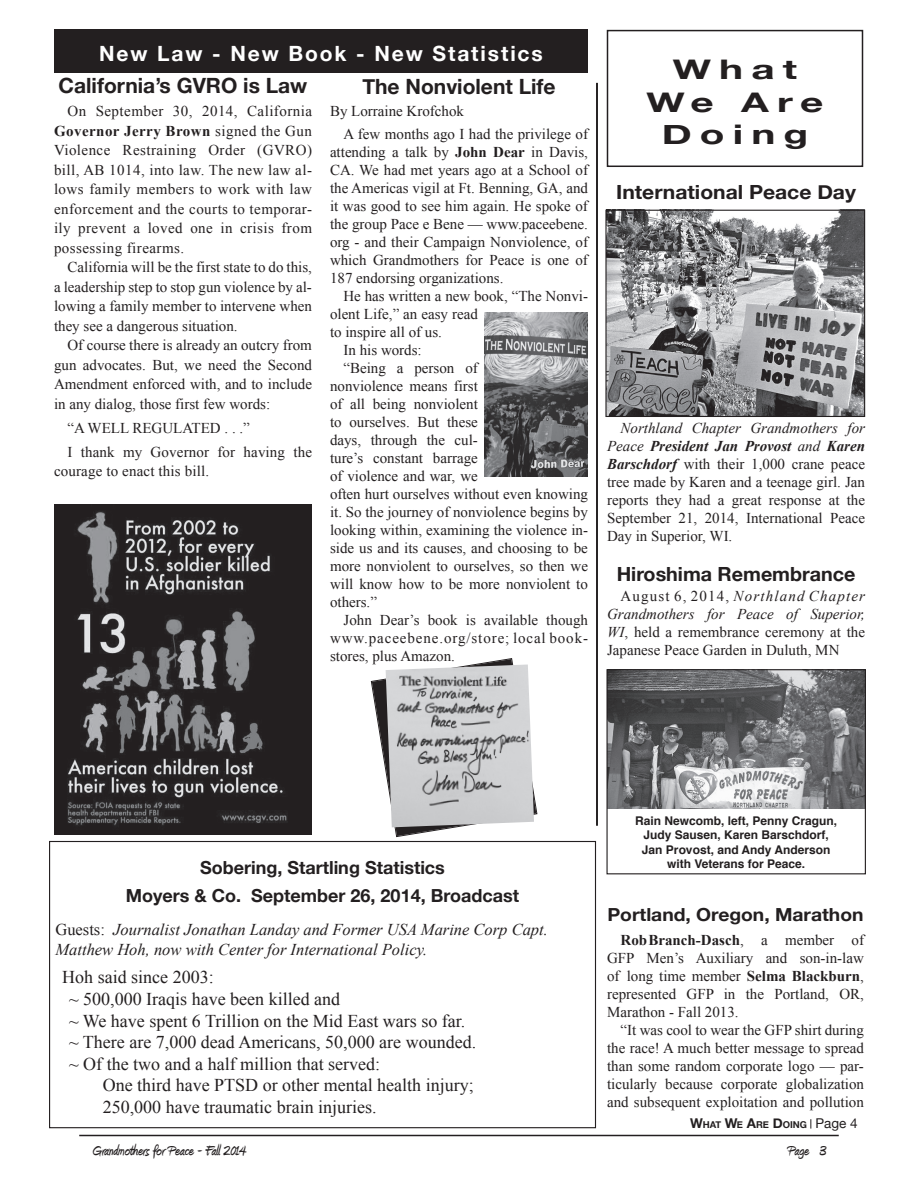
<style>
.page{position:relative;width:918px;height:1188px;background:#fff}
.page>*{position:absolute;margin:0;border:0;box-sizing:border-box;transform-origin:0 0}
.t1{font:700 27px/32.4px "Helvetica Neue";letter-spacing:.2em;color:#231f20;text-align:center;scale:1.5 1}
.t2{font:700 21px "Helvetica Neue";color:#231f20}
.t3{font:700 21px "Helvetica Neue";letter-spacing:.09em;color:#fff}
.t4{font:700 19.5px "Helvetica Neue";color:#231f20;scale:1.08 1}
.t5{font:700 19.5px "Helvetica Neue";color:#231f20}
.t6{font:18px/21.6px "Times New Roman";color:#231f20}
.t7{font:700 18px/28.3px "Helvetica Neue";color:#231f20;text-align:center}
.t8{font:700 18px "Amienne";color:#231f20}
.t9{font:700 18px "Helvetica Neue";color:#231f20;scale:1.07 1}
.t10{font:italic 16.5px/19.8px "Times New Roman";color:#231f20}
.t11{font:15px/18px "Times New Roman";color:#231f20;text-align:justify}
.t12{font:15px "Times New Roman";letter-spacing:.06em;color:#231f20}
.t13{font:700 12px/14.4px "Helvetica";color:#231f20;text-align:center}
.t14{font:700 9.45px "Helvetica Neue";color:#231f20}
.s1{font-weight:700}
.s2{font-style:italic}
.s3{font-weight:700;font-style:italic}
.s4{font-style:normal}
.s5{font-size:13.5px}
.s6{font-weight:400;font-size:13.5px}
</style>
<div class="page">
<hr style="left:79px;top:1135px;width:760px;height:1px;background:#231f20">
<img style="left:54px;top:504px;width:258px;height:330px">
<svg style="left:371px;top:658px;width:166px;height:179px"></svg>
<div style="left:373px;top:660px;width:163px;height:175px;border:1px solid #231f20;border-radius:24px"></div>
<img style="left:386px;top:665px;width:148px;height:162px">
<img style="left:485px;top:313px;width:103px;height:163px">
<div style="left:49px;top:841px;width:547px;height:287px;border:1px solid #231f20"></div>
<div style="left:607px;top:30px;width:256px;height:137px;border:2px solid #231f20"></div>
<img style="left:608px;top:671px;width:256px;height:138px">
<div style="left:606px;top:669px;width:260px;height:205px;border:1px solid #231f20"></div>
<div style="left:54px;top:29px;width:534px;height:43px;background:#231f20"></div>
<hr style="left:597px;top:83px;width:1px;height:743px;background:#231f20">
<hr style="left:596px;top:83px;width:1px;height:743px;background:#231f20">
<img style="left:607px;top:212px;width:256px;height:203px">
<div style="left:605px;top:210px;width:260px;height:207px;border:1px solid #231f20"></div>
<h2 class="t3" style="left:99px;top:37px;width:445px">New Law - New Book - New Statistics</h2>
<h2 class="t2" style="left:59px;top:69px;width:250px">California’s GVRO is Law</h2>
<h2 class="t2" style="left:362px;top:70px;width:195px">The Nonviolent Life</h2>
<p class="t11" style="left:344px;top:100px;width:246px;line-height:22.4px;text-indent:-14px">By Lorraine Krofchok<br>A few months ago I had the privilege of</p>
<p class="t11" style="left:330px;top:143px;width:260px">attending a talk by <span class="s1">John Dear</span> in Davis, CA. We had met years ago at a School of the Americas vigil at Ft. Benning, GA, and it was good to see him again. He spoke of the group Pace e Bene — www.paceebene. org - and their Campaign Nonviolence, of which Grandmothers for Peace is one of 187 endorsing organizations.</p>
<p class="t11" style="left:344px;top:287px;width:246px">He has written a new book, “The Nonvi-</p>
<p class="t11" style="left:330px;top:305px;width:149px">olent Life,” an easy read</p>
<p class="t11" style="left:330px;top:323px;width:114px">to inspire all of us.</p>
<p class="t11" style="left:344px;top:341px;width:80px">In his words:</p>
<p class="t11" style="left:344px;top:359px;width:136px">“Being a person of</p>
<p class="t11" style="left:330px;top:377px;width:149px">nonviolence means first</p>
<p class="t11" style="left:330px;top:395px;width:149px">of all being nonviolent</p>
<p class="t11" style="left:330px;top:413px;width:149px">to ourselves. But these</p>
<p class="t11" style="left:330px;top:431px;width:149px">days, through the cul-</p>
<p class="t11" style="left:330px;top:449px;width:149px">ture’s constant barrage</p>
<p class="t11" style="left:330px;top:467px;width:149px">of violence and war, we</p>
<p class="t11" style="left:330px;top:485px;width:260px">often hurt ourselves without even knowing</p>
<p class="t11" style="left:330px;top:503px;width:259px">it. So the journey of nonviolence begins by</p>
<p class="t11" style="left:330px;top:521px;width:259px">looking within, examining the violence in-</p>
<p class="t11" style="left:330px;top:539px;width:259px">side us and its causes, and choosing to be</p>
<p class="t11" style="left:330px;top:557px;width:259px">more nonviolent to ourselves, so then we</p>
<p class="t11" style="left:330px;top:575px;width:259px">will know how to be more nonviolent to</p>
<p class="t11" style="left:330px;top:593px;width:49px">others.”</p>
<p class="t11" style="left:344px;top:611px;width:246px">John Dear’s book is available though</p>
<p class="t12" style="left:330px;top:628px;width:260px">www.paceebene.org/store; local book-</p>
<p class="t11" style="left:330px;top:647px;width:126px">stores, plus Amazon.</p>
<p class="t11" style="left:54px;top:101px;width:260px;line-height:19.5px;text-indent:14px">On September 30, 2014, California <span class="s1">Governor Jerry Brown</span> signed the Gun Violence Restraining Order (GVRO) bill, AB 1014, into law. The new law al&shy;lows family members to work with law enforcement and the courts to temporar&shy;ily prevent a loved one in crisis from possessing firearms.</p>
<p class="t11" style="left:54px;top:257px;width:260px;line-height:19.5px;text-indent:14px">California will be the first state to do this, a leadership step to stop gun violence by al&shy;lowing a family member to intervene when they see a dangerous situation.</p>
<p class="t11" style="left:54px;top:335px;width:260px;line-height:19.5px;text-indent:14px">Of course there is already an outcry from gun advocates. But, we need the Second Amendment enforced with, and to include in any dialog, those first few words:</p>
<p class="t11" style="left:68px;top:416px;width:246px;line-height:23.9px">“A WELL REGULATED . . .”<br>I thank my Governor for having the</p>
<p class="t11" style="left:54px;top:462px;width:157px">courage to enact this bill.</p>
<h1 class="t1" style="left:647px;top:54px;width:119px">What<br>We Are<br>Doing</h1>
<h3 class="t4" style="left:616px;top:177px;width:224px">International Peace Day</h3>
<p class="t11" style="left:607px;top:418px;width:260px;text-indent:14px"><span class="s2">Northland Chapter Grandmothers for Peace</span> <span class="s3">President Jan Provost</span> <span class="s2">and</span> <span class="s3">Karen Barschdorf</span> with their 1,000 crane peace tree made by Karen and a teenage girl. Jan reports they had a great response at the September 21, 2014, International Peace Day in Superior, WI.</p>
<h3 class="t5" style="left:617px;top:559px;width:240px">Hiroshima Remembrance</h3>
<p class="t11" style="left:607px;top:586px;width:260px;text-indent:14px">August 6, 2014, <span class="s2">Northland Chapter Grandmothers for Peace of Superior, WI</span>, held a remembrance ceremony at the Japanese Peace Garden in Duluth, MN</p>
<p class="t7" style="left:126px;top:853px;width:395px">Sobering, Startling Statistics<br>Moyers &amp; Co. September 26, 2014, Broadcast</p>
<p class="t10" style="left:56px;top:919px;width:494px"><span class="s4">Guests:</span> Journalist Jonathan Landay and Former USA Marine Corp Capt.<br>Matthew Hoh, now with Center for International Policy.</p>
<p class="t6" style="left:69px;top:966px;width:409px;text-indent:-7px">Hoh said since 2003:<br>~ 500,000 Iraqis have been killed and<br>~ We have spent 6 Trillion on the Mid East wars so far. ~ There are 7,000 dead Americans, 50,000 are wounded. ~ Of the two and a half million that served:</p>
<p class="t6" style="left:103px;top:1074px;width:372px">One third have PTSD or other mental health injury;<br>250,000 have traumatic brain injuries.</p>
<p class="t13" style="left:635px;top:814px;width:204px">Rain Newcomb, left, Penny Cragun,<br>Judy Sausen, Karen Barschdorf,<br>Jan Provost, and Andy Anderson with Veterans for Peace.</p>
<p class="t9" style="left:607px;top:900px;width:241px">Portland, Oregon, Marathon</p>
<p class="t11" style="left:607px;top:931px;width:258px;text-indent:14px"><span class="s1">Rob Branch-Dasch</span>, a member of GFP Men’s Auxiliary and son-in-law of long time member <span class="s1">Selma Blackburn</span>, represented GFP in the Portland, OR, Marathon - Fall 2013.</p>
<p class="t11" style="left:607px;top:1021px;width:258px;text-indent:14px">“It was cool to wear the GFP shirt during the race! A much better message to spread than some random corporate logo — par&shy;ticularly because corporate globalization and subsequent exploitation and pollution</p>
<p class="t14" style="left:690px;top:1118px;width:169px"><span class="s5">W</span>HAT <span class="s5">W</span>E <span class="s5">A</span>RE <span class="s5">D</span>OING <span class="s6">Page 4</span></p>
<p class="t8" style="left:92px;top:1143px;width:155px">Grandmothers for Peace - Fall 2014</p>
<p class="t8" style="left:788px;top:1143px;width:39px">Page 3</p>
</div>
